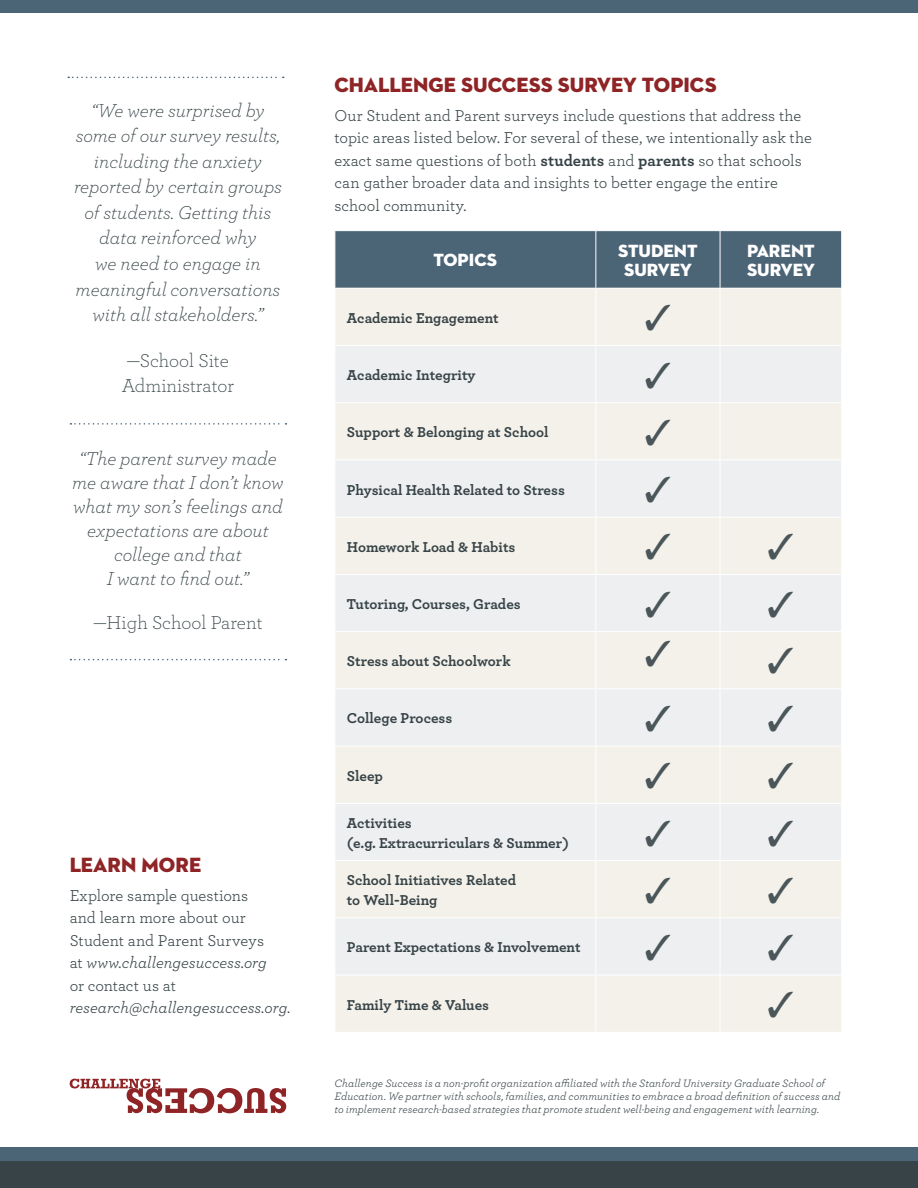
<style>
.page{position:relative;width:918px;height:1188px;background:#fff}
.page>*{position:absolute;margin:0;border:0;box-sizing:border-box;transform-origin:0 0}
.t1{font:21px "Neutraface 2 Display Titling";color:#8f2426}
.t2{font:italic 300 19.5px/25.5px "Archer";color:#374347;text-align:center}
.t3{font:300 19.5px/25.5px "Archer";color:#374347}
.t4{font:18px/19.5px "Neutraface 2 Display Titling";color:#fff;text-align:center}
.t5{font:16.5px/22.5px "Archer";color:#374347}
.t6{font:700 15px/19.5px "Archer";color:#374347}
.t7{font:italic 11.25px/13px "Archer";letter-spacing:.005em;color:#374347}
.s1{font-style:italic}
.s2{font-weight:700}
</style>
<div class="page">
<div style="left:0;top:1148px;width:918px;height:13px;background:#4b6476"></div>
<div style="left:0;top:0;width:918px;height:14px;background:#4b6476"></div>
<div style="left:0;top:1161px;width:918px;height:27px;background:#374347"></div>
<svg style="left:70px;top:659px;width:216px;height:1px"></svg>
<svg style="left:68px;top:77px;width:216px;height:1px"></svg>
<svg style="left:70px;top:423px;width:216px;height:2px"></svg>
<div style="left:335px;top:231px;width:506px;height:57px;background:#4b6476"></div>
<div style="left:335px;top:289px;width:506px;height:743px;background:#f4f1ea"></div>
<div style="left:335px;top:346px;width:506px;height:629px;background:#edeff1"></div>
<hr style="left:595px;top:231px;width:1px;height:57px;background:#fff">
<hr style="left:720px;top:231px;width:1px;height:57px;background:#fff">
<hr style="left:595px;top:289px;width:1px;height:56px;background:#fff">
<hr style="left:720px;top:289px;width:1px;height:56px;background:#fff">
<hr style="left:334px;top:345px;width:262px;height:1px;background:#fff">
<hr style="left:596px;top:345px;width:124px;height:1px;background:#fff">
<hr style="left:595px;top:346px;width:1px;height:56px;background:#fff">
<hr style="left:720px;top:345px;width:122px;height:1px;background:#fff">
<hr style="left:720px;top:346px;width:1px;height:56px;background:#fff">
<hr style="left:334px;top:402px;width:262px;height:1px;background:#fff">
<hr style="left:596px;top:402px;width:124px;height:1px;background:#fff">
<hr style="left:595px;top:403px;width:1px;height:57px;background:#fff">
<hr style="left:720px;top:402px;width:122px;height:1px;background:#fff">
<hr style="left:720px;top:403px;width:1px;height:57px;background:#fff">
<hr style="left:334px;top:460px;width:262px;height:1px;background:#fff">
<hr style="left:596px;top:460px;width:124px;height:1px;background:#fff">
<hr style="left:595px;top:460px;width:1px;height:57px;background:#fff">
<hr style="left:720px;top:460px;width:122px;height:1px;background:#fff">
<hr style="left:720px;top:460px;width:1px;height:57px;background:#fff">
<hr style="left:334px;top:517px;width:262px;height:1px;background:#fff">
<hr style="left:596px;top:517px;width:124px;height:1px;background:#fff">
<hr style="left:595px;top:518px;width:1px;height:56px;background:#fff">
<hr style="left:720px;top:517px;width:122px;height:1px;background:#fff">
<hr style="left:720px;top:518px;width:1px;height:56px;background:#fff">
<hr style="left:334px;top:574px;width:262px;height:1px;background:#fff">
<hr style="left:596px;top:574px;width:124px;height:1px;background:#fff">
<hr style="left:595px;top:575px;width:1px;height:56px;background:#fff">
<hr style="left:720px;top:574px;width:122px;height:1px;background:#fff">
<hr style="left:720px;top:575px;width:1px;height:56px;background:#fff">
<hr style="left:334px;top:631px;width:262px;height:1px;background:#fff">
<hr style="left:596px;top:631px;width:124px;height:1px;background:#fff">
<hr style="left:595px;top:632px;width:1px;height:56px;background:#fff">
<hr style="left:720px;top:631px;width:122px;height:1px;background:#fff">
<hr style="left:720px;top:632px;width:1px;height:56px;background:#fff">
<hr style="left:334px;top:688px;width:262px;height:1px;background:#fff">
<hr style="left:596px;top:688px;width:124px;height:1px;background:#fff">
<hr style="left:595px;top:689px;width:1px;height:57px;background:#fff">
<hr style="left:720px;top:688px;width:122px;height:1px;background:#fff">
<hr style="left:720px;top:689px;width:1px;height:57px;background:#fff">
<hr style="left:334px;top:746px;width:262px;height:1px;background:#fff">
<hr style="left:596px;top:746px;width:124px;height:1px;background:#fff">
<hr style="left:595px;top:746px;width:1px;height:57px;background:#fff">
<hr style="left:720px;top:746px;width:122px;height:1px;background:#fff">
<hr style="left:720px;top:746px;width:1px;height:57px;background:#fff">
<hr style="left:334px;top:803px;width:262px;height:1px;background:#fff">
<hr style="left:596px;top:803px;width:124px;height:1px;background:#fff">
<hr style="left:595px;top:804px;width:1px;height:56px;background:#fff">
<hr style="left:720px;top:803px;width:122px;height:1px;background:#fff">
<hr style="left:720px;top:804px;width:1px;height:56px;background:#fff">
<hr style="left:334px;top:860px;width:262px;height:1px;background:#fff">
<hr style="left:596px;top:860px;width:124px;height:1px;background:#fff">
<hr style="left:595px;top:861px;width:1px;height:56px;background:#fff">
<hr style="left:720px;top:860px;width:122px;height:1px;background:#fff">
<hr style="left:720px;top:861px;width:1px;height:56px;background:#fff">
<hr style="left:334px;top:917px;width:262px;height:1px;background:#fff">
<hr style="left:596px;top:917px;width:124px;height:1px;background:#fff">
<hr style="left:595px;top:918px;width:1px;height:57px;background:#fff">
<hr style="left:720px;top:917px;width:122px;height:1px;background:#fff">
<hr style="left:720px;top:918px;width:1px;height:57px;background:#fff">
<hr style="left:334px;top:975px;width:262px;height:1px;background:#fff">
<hr style="left:596px;top:975px;width:124px;height:1px;background:#fff">
<hr style="left:595px;top:975px;width:1px;height:57px;background:#fff">
<hr style="left:720px;top:975px;width:122px;height:1px;background:#fff">
<hr style="left:720px;top:975px;width:1px;height:57px;background:#fff">
<svg style="left:70px;top:1079px;width:216px;height:34px"></svg>
<svg style="left:646px;top:305px;width:24px;height:26px"></svg>
<svg style="left:646px;top:362px;width:24px;height:26px"></svg>
<svg style="left:646px;top:419px;width:24px;height:26px"></svg>
<svg style="left:646px;top:476px;width:24px;height:27px"></svg>
<svg style="left:646px;top:534px;width:24px;height:26px"></svg>
<svg style="left:769px;top:534px;width:24px;height:26px"></svg>
<svg style="left:646px;top:591px;width:24px;height:26px"></svg>
<svg style="left:769px;top:591px;width:24px;height:26px"></svg>
<svg style="left:646px;top:641px;width:24px;height:26px"></svg>
<svg style="left:769px;top:648px;width:24px;height:26px"></svg>
<svg style="left:646px;top:705px;width:24px;height:26px"></svg>
<svg style="left:769px;top:705px;width:24px;height:26px"></svg>
<svg style="left:646px;top:763px;width:24px;height:26px"></svg>
<svg style="left:769px;top:763px;width:24px;height:26px"></svg>
<svg style="left:646px;top:820px;width:24px;height:26px"></svg>
<svg style="left:769px;top:820px;width:24px;height:26px"></svg>
<svg style="left:646px;top:877px;width:24px;height:26px"></svg>
<svg style="left:769px;top:877px;width:24px;height:26px"></svg>
<svg style="left:646px;top:934px;width:24px;height:26px"></svg>
<svg style="left:769px;top:934px;width:24px;height:26px"></svg>
<svg style="left:769px;top:992px;width:24px;height:26px"></svg>
<p class="t2" style="left:74px;top:97px;width:209px">“We were surprised by some of our survey results, including the anxiety reported by certain groups of students. Getting this data reinforced why<br>we need to engage in meaningful conversations with all stakeholders.”</p>
<p class="t3" style="left:122px;top:347px;width:114px">—School Site<br>Administrator</p>
<p class="t2" style="left:72px;top:445px;width:213px;line-height:24px">“The parent survey made me aware that I don’t know what my son’s feelings and expectations are about college and that<br>I want to find out.”</p>
<p class="t3" style="left:93px;top:609px;width:171px">—High School Parent</p>
<p class="t1" style="left:70px;top:851px;width:133px">LEARN MORE</p>
<p class="t5" style="left:70px;top:883px;width:222px">Explore sample questions<br>and learn more about our<br>Student and Parent Surveys<br>at <span class="s1">www.challengesuccess.org<br></span>or contact us at <span class="s1">research@challengesuccess.org</span>.</p>
<p class="t1" style="left:334px;top:71px;width:384px">CHALLENGE SUCCESS SURVEY TOPICS</p>
<p class="t5" style="left:334px;top:103px;width:479px">Our Student and Parent surveys include questions that address the topic areas listed below. For several of these, we intentionally ask the exact same questions of both <span class="s2">students</span> and <span class="s2">parents</span> so that schools can gather broader data and insights to better engage the entire school community.</p>
<p class="t4" style="left:434px;top:251px;width:65px">TOPICS</p>
<p class="t4" style="left:618px;top:241px;width:81px">STUDENT<br>SURVEY</p>
<p class="t4" style="left:747px;top:241px;width:69px;text-align:left">PARENT<br>SURVEY</p>
<p class="t6" style="left:347px;top:307px;width:153px">Academic Engagement</p>
<p class="t6" style="left:347px;top:364px;width:130px">Academic Integrity</p>
<p class="t6" style="left:347px;top:422px;width:203px">Support &amp; Belonging at School</p>
<p class="t6" style="left:347px;top:479px;width:220px">Physical Health Related to Stress</p>
<p class="t6" style="left:347px;top:536px;width:170px">Homework Load &amp; Habits</p>
<p class="t6" style="left:347px;top:593px;width:175px">Tutoring, Courses, Grades</p>
<p class="t6" style="left:347px;top:651px;width:165px">Stress about Schoolwork</p>
<p class="t6" style="left:347px;top:708px;width:107px">College Process</p>
<p class="t6" style="left:347px;top:765px;width:38px">Sleep</p>
<p class="t6" style="left:347px;top:813px;width:224px">Activities<br>(e.g. Extracurriculars &amp; Summer)</p>
<p class="t6" style="left:347px;top:870px;width:171px">School Initiatives Related to Well-Being</p>
<p class="t6" style="left:347px;top:937px;width:235px">Parent Expectations &amp; Involvement</p>
<p class="t6" style="left:347px;top:994px;width:144px">Family Time &amp; Values</p>
<p class="t7" style="left:334px;top:1076px;width:507px">Challenge Success is a non-profit organization affiliated with the Stanford University Graduate School of<br>Education. We partner with schools, families, and communities to embrace a broad definition of success and to implement research-based strategies that promote student well-being and engagement with learning.</p>
</div>
